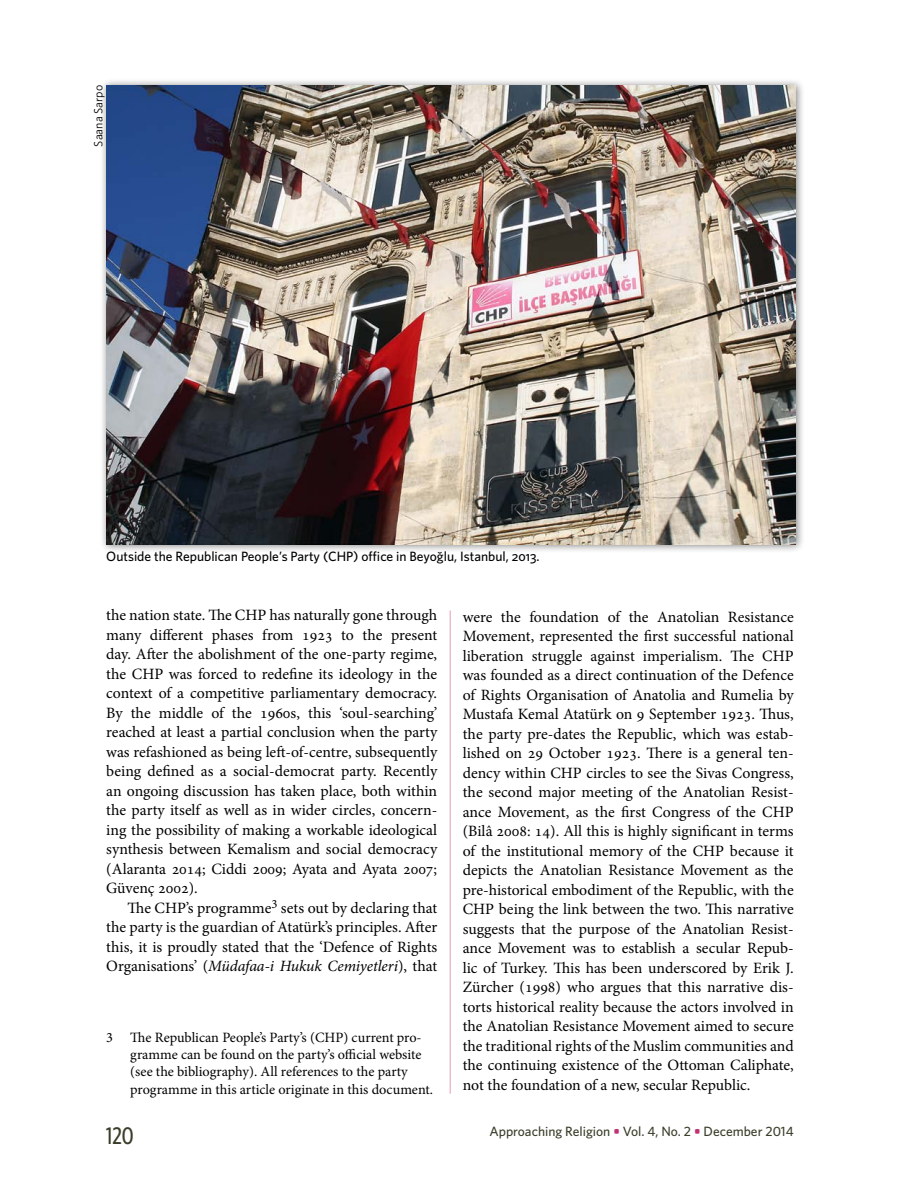
<style>
.page{position:relative;width:900px;height:1200px;background:#fff}
.page>*{position:absolute;margin:0;border:0;box-sizing:border-box;transform-origin:0 0}
.t1{font:500 24px "Whitney Condensed";color:#393e29}
.t2{font:15.75px/19.5px "Minion Pro";color:#000;text-align:justify}
.t3{font:14.25px/17.2px "Minion Pro";color:#000}
.t4{font:500 13.5px "Whitney";color:#000}
.t5{font:500 13.5px "Whitney";color:#393e29}
.t6{font:12px "Whitney";color:#000}
.s1{font-family:"Whitney Medium SC";font-weight:400}
.s2{font-style:italic}
.s3{font-weight:700;color:#c23272}
</style>
<div class="page">
<hr style="left:450px;top:610px;width:1px;height:484px;background:#e69cba">
<div style="left:100px;top:78px;width:705px;height:476px;background:#000;opacity:.5"></div>
<img style="left:106px;top:85px;width:689px;height:459px">
<p class="t6" style="left:90px;top:147px;width:63px;rotate:-90deg">Saana Sarpo</p>
<p class="t4" style="left:106px;top:548px;width:435px">Outside the Republican People’s Party (CHP) office in Beyoğlu, Istanbul, <span class="s1">2013</span>.</p>
<p class="t2" style="left:106px;top:606px;width:333px">the nation state. The CHP has naturally gone through many different phases from 1923 to the present day. After the abolishment of the one-party regime, the CHP was forced to redefine its ideology in the context of a competitive parliamentary democracy.<br>By the middle of the 1960s, this ‘soul-searching’ reached at least a partial conclusion when the party was refashioned as being left-of-centre, subsequently being defined as a social-democrat party. Recently an ongoing discussion has taken place, both within the party itself as well as in wider circles, concern&shy;ing the possibility of making a workable ideological synthesis between Kemalism and social democracy (Alaranta 2014; Ciddi 2009; Ayata and Ayata 2007; Güvenç 2002).</p>
<p class="t2" style="left:106px;top:898px;width:333px;text-indent:21px">The CHP’s programme<sup>3</sup> sets out by declaring that the party is the guardian of Atatürk’s principles. After this, it is proudly stated that the ‘Defence of Rights Organisations’ (<span class="s2">Müdafaa-i Hukuk Cemiyetleri</span>), that</p>
<p class="t3" style="left:130px;top:1029px;width:304px;text-indent:-24px">3 The Republican People’s Party’s (CHP) current pro&shy;gramme can be found on the party’s official website (see the bibliography). All references to the party programme in this article originate in this document.</p>
<p class="t2" style="left:463px;top:607px;width:333px">were the foundation of the Anatolian Resistance Movement, represented the first successful national liberation struggle against imperialism. The CHP was founded as a direct continuation of the Defence of Rights Organisation of Anatolia and Rumelia by Mustafa Kemal Atatürk on 9 September 1923. Thus, the party pre-dates the Republic, which was estab&shy;lished on 29 October 1923. There is a general ten&shy;dency within CHP circles to see the Sivas Congress, the second major meeting of the Anatolian Resist&shy;ance Movement, as the first Congress of the CHP (Bilâ 2008: 14). All this is highly significant in terms of the institutional memory of the CHP because it depicts the Anatolian Resistance Movement as the pre-historical embodiment of the Republic, with the CHP being the link between the two. This narrative suggests that the purpose of the Anatolian Resist&shy;ance Movement was to establish a secular Repub&shy;lic of Turkey. This has been underscored by Erik J.<br>Zürcher (1998) who argues that this narrative dis&shy;torts historical reality because the actors involved in the Anatolian Resistance Movement aimed to secure the traditional rights of the Muslim communities and the continuing existence of the Ottoman Caliphate, not the foundation of a new, secular Republic.</p>
<h1 class="t1" style="left:106px;top:1121px;width:29px">120</h1>
<p class="t5" style="left:489px;top:1122px;width:306px">Approaching Religion <span class="s3">•</span> Vol. 4, No. 2 <span class="s3">•</span> December 2014</p>
</div>
